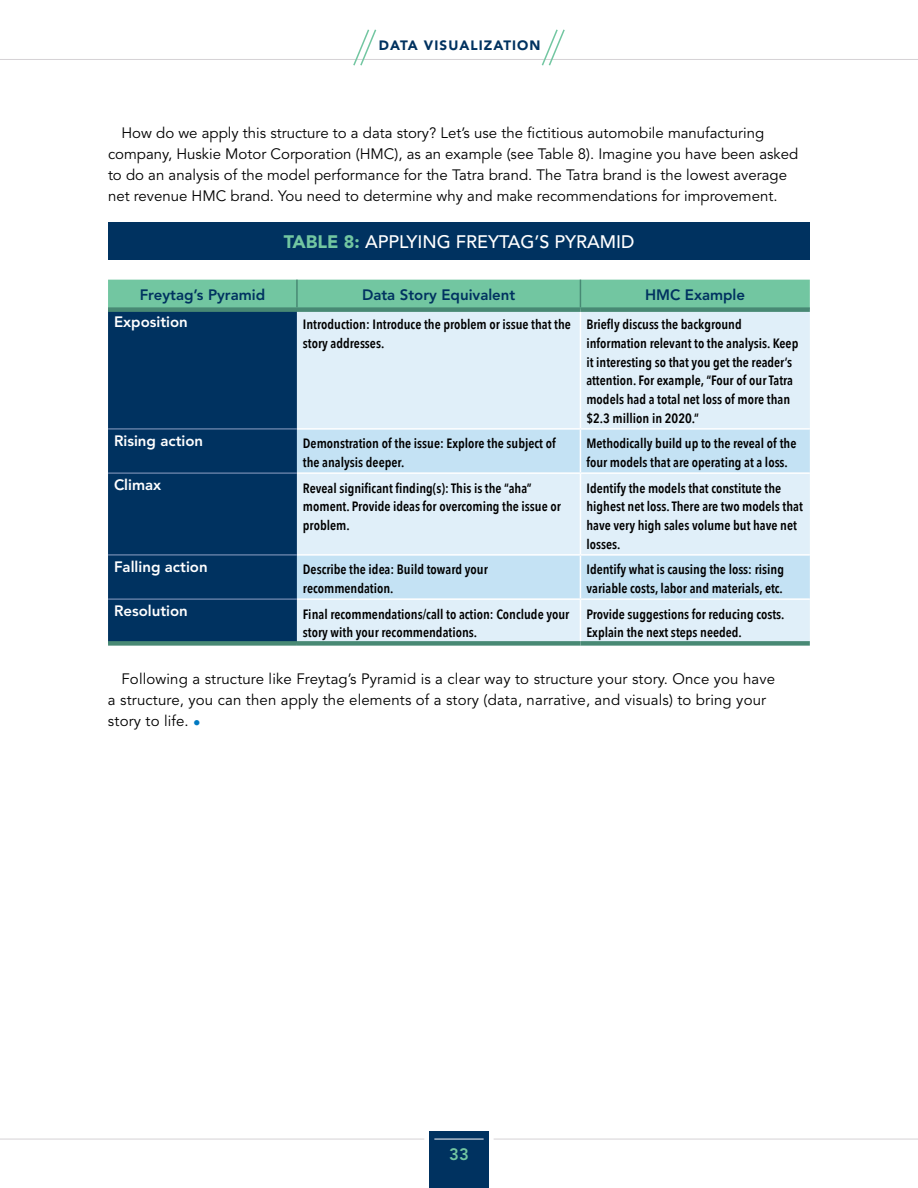
<style>
.page{position:relative;width:918px;height:1188px;background:#fff}
.page>*{position:absolute;margin:0;border:0;box-sizing:border-box;transform-origin:0 0}
.t1{font:500 18px "Avenir LT Std";color:#fff}
.t2{font:800 16.5px "Avenir LT Std";color:#72c6a1}
.t3{font:15px/21px "Avenir LT Std";color:#000}
.t4{font:800 15px "Avenir LT Std";color:#fff}
.t5{font:800 15px "Avenir LT Std";color:#003260}
.t6{font:600 13.5px/18.8px "Avenir Next Condensed";color:#000}
.t7{font:900 13.5px "Avenir LT Std";letter-spacing:.08em;color:#003260}
.s1{font-weight:900;color:#72c6a1}
.s2{color:#0079c1}
</style>
<div class="page">
<div style="left:429px;top:1131px;width:60px;height:57px;background:#003260"></div>
<hr style="left:434px;top:1139px;width:50px;height:1px;background:#fff">
<hr style="left:0;top:1139px;width:424px;height:1px;background:#d5d2d5">
<hr style="left:494px;top:1139px;width:424px;height:1px;background:#d5d2d5">
<hr style="left:0;top:59px;width:918px;height:1px;background:#d5d2d5">
<svg style="left:353px;top:29px;width:24px;height:37px"></svg>
<svg style="left:541px;top:29px;width:24px;height:37px"></svg>
<div style="left:108px;top:223px;width:702px;height:37px;background:#003260"></div>
<div style="left:108px;top:312px;width:189px;height:329px;background:#003260"></div>
<div style="left:297px;top:312px;width:513px;height:329px;background:#e0eff9"></div>
<svg style="left:297px;top:430px;width:513px;height:168px;background:#d1e8f6"></svg>
<hr style="left:580px;top:312px;width:1px;height:116px;background:#fff">
<hr style="left:297px;top:428px;width:283px;height:2px;background:#fff">
<hr style="left:580px;top:428px;width:230px;height:2px;background:#fff">
<hr style="left:580px;top:430px;width:1px;height:42px;background:#fff">
<hr style="left:580px;top:472px;width:230px;height:2px;background:#fff">
<hr style="left:580px;top:474px;width:1px;height:80px;background:#fff">
<hr style="left:580px;top:554px;width:230px;height:2px;background:#fff">
<hr style="left:580px;top:556px;width:1px;height:42px;background:#fff">
<hr style="left:580px;top:598px;width:230px;height:2px;background:#fff">
<hr style="left:580px;top:600px;width:1px;height:41px;background:#fff">
<hr style="left:297px;top:472px;width:283px;height:2px;background:#fff">
<hr style="left:297px;top:554px;width:283px;height:2px;background:#fff">
<hr style="left:297px;top:598px;width:283px;height:2px;background:#fff">
<div style="left:108px;top:280px;width:702px;height:27px;background:#72c6a1"></div>
<div style="left:108px;top:307px;width:189px;height:5px;background:#488974"></div>
<div style="left:297px;top:307px;width:283px;height:5px;background:#488974"></div>
<div style="left:580px;top:307px;width:230px;height:5px;background:#488974"></div>
<hr style="left:296px;top:280px;width:2px;height:27px;background:#488974">
<div style="left:108px;top:641px;width:189px;height:5px;background:#488974"></div>
<div style="left:297px;top:641px;width:283px;height:5px;background:#488974"></div>
<div style="left:580px;top:641px;width:230px;height:5px;background:#488974"></div>
<hr style="left:108px;top:428px;width:189px;height:2px;background:#607ca3">
<hr style="left:108px;top:472px;width:189px;height:2px;background:#607ca3">
<hr style="left:108px;top:554px;width:189px;height:2px;background:#607ca3">
<hr style="left:108px;top:598px;width:189px;height:2px;background:#607ca3">
<p class="t7" style="left:379px;top:37px;width:163px">DATA VISUALIZATION</p>
<p class="t3" style="left:108px;top:123px;width:692px;text-indent:14px">How do we apply this structure to a data story? Let’s use the fictitious automobile manufacturing company, Huskie Motor Corporation (HMC), as an example (see Table 8). Imagine you have been asked to do an analysis of the model performance for the Tatra brand. The Tatra brand is the lowest average net revenue HMC brand. You need to determine why and make recommendations for improvement.</p>
<h1 class="t1" style="left:284px;top:231px;width:352px"><span class="s1">TABLE 8:</span> APPLYING FREYTAG’S PYRAMID</h1>
<p class="t5" style="left:140px;top:286px;width:127px">Freytag’s Pyramid</p>
<p class="t5" style="left:362px;top:286px;width:155px">Data Story Equivalent</p>
<p class="t5" style="left:645px;top:286px;width:102px">HMC Example</p>
<p class="t4" style="left:114px;top:313px;width:75px">Exposition</p>
<p class="t6" style="left:303px;top:315px;width:270px">Introduction: Introduce the problem or issue that the story addresses.</p>
<p class="t6" style="left:586px;top:315px;width:213px">Briefly discuss the background information relevant to the analysis. Keep it interesting so that you get the reader’s attention. For example, “Four of our Tatra models had a total net loss of more than $2.3 million in 2020.”</p>
<p class="t4" style="left:114px;top:432px;width:91px">Rising action</p>
<p class="t6" style="left:303px;top:434px;width:254px">Demonstration of the issue: Explore the subject of the analysis deeper.</p>
<p class="t6" style="left:586px;top:434px;width:211px">Methodically build up to the reveal of the four models that are operating at a loss.</p>
<p class="t4" style="left:114px;top:476px;width:49px">Climax</p>
<p class="t6" style="left:303px;top:478px;width:259px">Reveal significant finding(s): This is the “aha” moment. Provide ideas for overcoming the issue or problem.</p>
<p class="t6" style="left:586px;top:478px;width:218px">Identify the models that constitute the highest net loss. There are two models that have very high sales volume but have net losses.</p>
<p class="t4" style="left:114px;top:558px;width:95px">Falling action</p>
<p class="t6" style="left:303px;top:560px;width:186px">Describe the idea: Build toward your recommendation.</p>
<p class="t6" style="left:586px;top:560px;width:199px">Identify what is causing the loss: rising variable costs, labor and materials, etc.</p>
<p class="t4" style="left:114px;top:602px;width:75px">Resolution</p>
<p class="t6" style="left:303px;top:604px;width:268px">Final recommendations/call to action: Conclude your story with your recommendations.</p>
<p class="t6" style="left:586px;top:604px;width:200px">Provide suggestions for reducing costs.<br>Explain the next steps needed.</p>
<p class="t3" style="left:108px;top:669px;width:669px;text-indent:14px">Following a structure like Freytag’s Pyramid is a clear way to structure your story. Once you have a structure, you can then apply the elements of a story (data, narrative, and visuals) to bring your story to life. <span class="s2">•</span></p>
<p class="t2" style="left:449px;top:1145px;width:21px">33</p>
</div>
